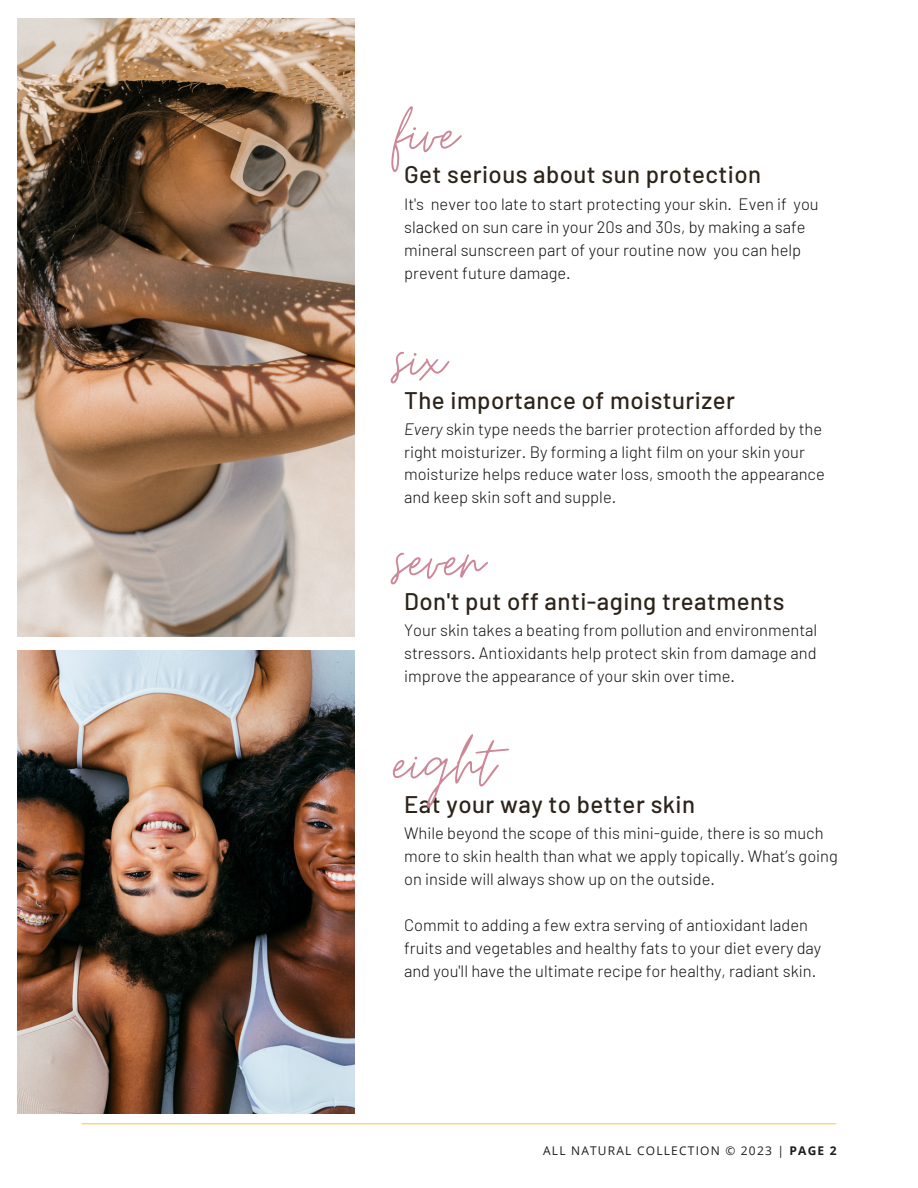
<style>
.page{position:relative;width:918px;height:1188px;background:#fff}
.page>*{position:absolute;margin:0;border:0;box-sizing:border-box;transform-origin:0 0}
.t1{font:74.55px "Moon Time";color:#c89}
.t2{font:500 24px "Barlow";letter-spacing:.02em;color:#2c241a}
.t3{font:300 16.5px/23px "Barlow";color:#121111}
.t4{font:12px "Open Sans";letter-spacing:.1em;color:#1c1c1c}
.s1{font-style:italic}
.s2{font-weight:700}
</style>
<div class="page">
<img style="left:18px;top:19px;width:336px;height:617px">
<img style="left:18px;top:651px;width:336px;height:462px">
<hr style="left:82px;top:1123px;width:754px;height:1px;background:#f9cc46">
<h1 class="t1" style="left:394px;top:88px;width:66px">five</h1>
<h2 class="t2" style="left:404px;top:159px;width:359px">Get serious about sun protection</h2>
<p class="t3" style="left:404px;top:192px;width:416px">It's never too late to start protecting your skin. Even if you slacked on sun care in your 20s and 30s, by making a safe mineral sunscreen part of your routine now you can help prevent future damage.</p>
<h1 class="t1" style="left:394px;top:314px;width:54px">six</h1>
<h2 class="t2" style="left:404px;top:385px;width:332px">The importance of moisturizer</h2>
<p class="t3" style="left:404px;top:417px;width:422px;line-height:22.5px"><span class="s1">Every</span> skin type needs the barrier protection afforded by the right moisturizer. By forming a light film on your skin your moisturize helps reduce water loss, smooth the appearance and keep skin soft and supple.</p>
<h1 class="t1" style="left:394px;top:515px;width:92px">seven</h1>
<h2 class="t2" style="left:404px;top:586px;width:382px">Don't put off anti-aging treatments</h2>
<p class="t3" style="left:404px;top:618px;width:415px;text-align:justify">Your skin takes a beating from pollution and environmental stressors. Antioxidants help protect skin from damage and improve the appearance of your skin over time.</p>
<h1 class="t1" style="left:394px;top:718px;width:103px">eight</h1>
<h2 class="t2" style="left:404px;top:789px;width:293px">Eat your way to better skin</h2>
<p class="t3" style="left:404px;top:821px;width:435px">While beyond the scope of this mini-guide, there is so much more to skin health than what we apply topically. What’s going on inside will always show up on the outside.</p>
<p class="t3" style="left:404px;top:913px;width:419px">Commit to adding a few extra serving of antioxidant laden fruits and vegetables and healthy fats to your diet every day and you'll have the ultimate recipe for healthy, radiant skin.</p>
<p class="t4" style="left:543px;top:1142px;width:295px">ALL NATURAL COLLECTION © 2023 | <span class="s2">PAGE 2</span></p>
</div>
